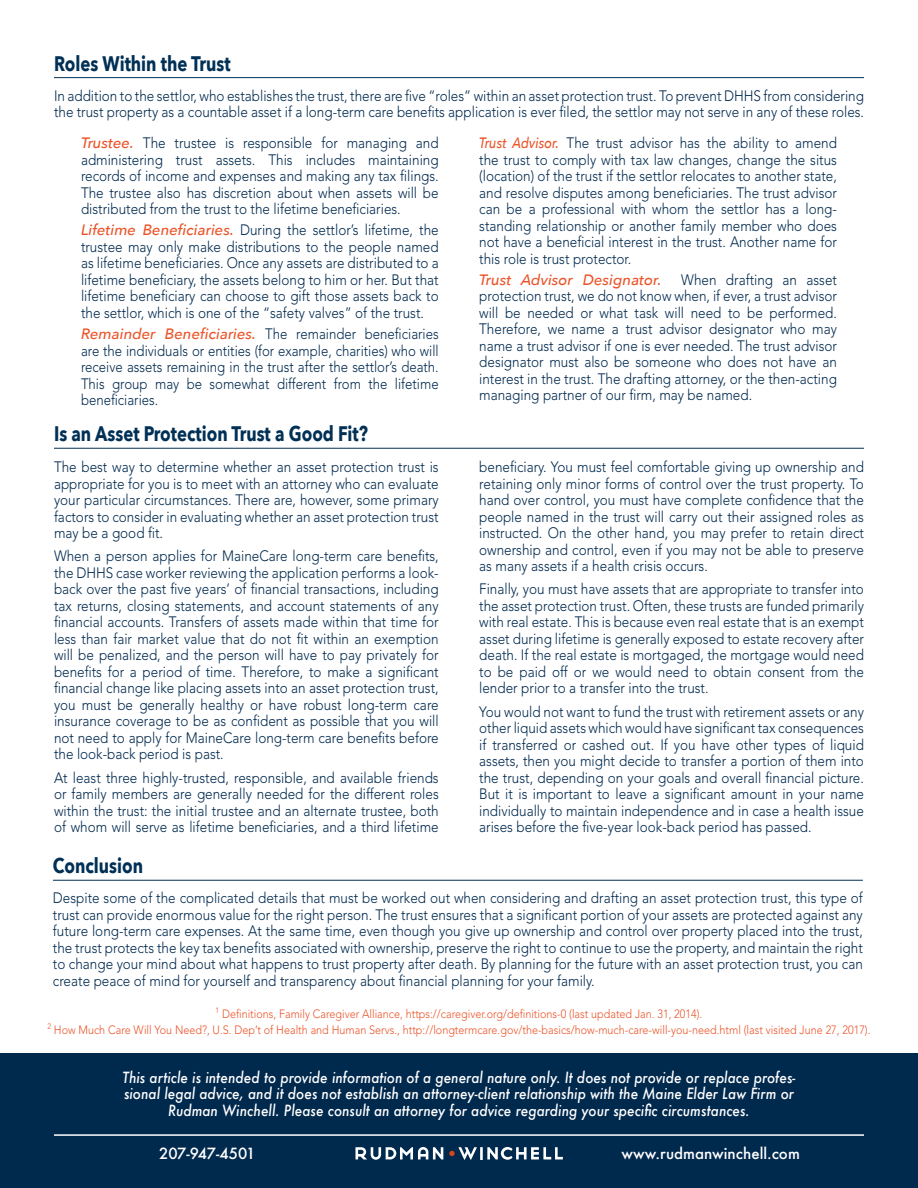
<style>
.page{position:relative;width:918px;height:1188px;background:#fff}
.page>*{position:absolute;margin:0;border:0;box-sizing:border-box;transform-origin:0 0}
.Speaker_name{font:700 21px "Avenir Next";color:#003056;scale:.8 1}
.Speaker_name-2{font:300 15px/16.5px "Avenir LT Std";color:#00294e;text-align:justify;scale:.9 1}
.Role_Name{font:300 15px/16.5px "Avenir LT Std";color:#00294e;text-align:justify;scale:.9 1}
.Speaker_name-3{font:italic 500 15px/16.5px "Futura";color:#fff;text-align:center;scale:.9 1}
.Role_Name-2{font:300 15px/16.5px "Avenir LT Std";color:#00294e;text-align:justify;scale:.88 1}
.t1{font:500 15px "Futura";color:#fff}
.Role_Name-3{font:italic 500 15px "Avenir Next";color:#ec5328}
.Speaker_name-4{font:300 12px "Avenir LT Std";color:#ec5328;scale:.9 1}
.s1{font-family:"Avenir Next";font-weight:500;font-style:italic;color:#ec5328}
</style>
<div class="page">
<hr style="left:54px;top:77px;width:810px;height:1px;background:#003056">
<hr style="left:54px;top:448px;width:810px;height:1px;background:#003056">
<hr style="left:53px;top:880px;width:810px;height:1px;background:#003056">
<div style="left:0;top:1053px;width:918px;height:135px;background:#00294e"></div>
<svg style="left:355px;top:1147px;width:208px;height:13px"></svg>
<hr style="left:54px;top:1134px;width:810px;height:2px;background:#fff">
<p class="Speaker_name" style="left:54px;top:45px;width:222px">Roles Within the Trust</p>
<p class="Speaker_name-2" style="left:54px;top:87px;width:902px">In addition to the settlor, who establishes the trust, there are five “roles” within an asset protection trust. To prevent DHHS from considering the trust property as a countable asset if a long-term care benefits application is ever filed, the settlor may not serve in any of these roles.</p>
<p class="Role_Name" style="left:81px;top:135px;width:399px"><span class="s1">Trustee.</span> The trustee is responsible for managing and administering trust assets. This includes maintaining records of income and expenses and making any tax filings.<br>The trustee also has discretion about when assets will be distributed from the trust to the lifetime beneficiaries.</p>
<p class="Role_Name" style="left:81px;top:222px;width:399px"><span class="s1">Lifetime Beneficiaries.</span> During the settlor’s lifetime, the trustee may only make distributions to the people named as lifetime beneficiaries. Once any assets are distributed to a lifetime beneficiary, the assets belong to him or her. But that lifetime beneficiary can choose to gift those assets back to the settlor, which is one of the “safety valves” of the trust.</p>
<p class="Role_Name-2" style="left:81px;top:326px;width:408px"><span class="s1">Remainder Beneficiaries.</span> The remainder beneficiaries are the individuals or entities (for example, charities) who will receive assets remaining in the trust after the settlor’s death.<br>This group may be somewhat different from the lifetime beneficiaries.</p>
<p class="Role_Name" style="left:479px;top:135px;width:399px"><span class="s1">Trust Advisor.</span> The trust advisor has the ability to amend the trust to comply with tax law changes, change the situs (location) of the trust if the settlor relocates to another state, and resolve disputes among beneficiaries. The trust advisor can be a professional with whom the settlor has a long&shy;standing relationship or another family member who does not have a beneficial interest in the trust. Another name for this role is trust protector.</p>
<p class="Role_Name-3" style="left:479px;top:267px;width:184px">Trust Advisor Designator.</p>
<p class="Role_Name" style="left:479px;top:272px;width:399px;text-indent:202px">When drafting an asset protection trust, we do not know when, if ever, a trust advisor will be needed or what task will need to be performed.<br>Therefore, we name a trust advisor designator who may name a trust advisor if one is ever needed. The trust advisor designator must also be someone who does not have an interest in the trust. The drafting attorney, or the then-acting managing partner of our firm, may be named.</p>
<p class="Speaker_name" style="left:54px;top:416px;width:394px">Is an Asset Protection Trust a Good Fit?</p>
<p class="Speaker_name-2" style="left:54px;top:459px;width:429px">The best way to determine whether an asset protection trust is appropriate for you is to meet with an attorney who can evaluate your particular circumstances. There are, however, some primary factors to consider in evaluating whether an asset protection trust may be a good fit.</p>
<p class="Speaker_name-2" style="left:54px;top:548px;width:429px">When a person applies for MaineCare long-term care benefits, the DHHS case worker reviewing the application performs a look&shy;back over the past five years’ of financial transactions, including tax returns, closing statements, and account statements of any financial accounts. Transfers of assets made within that time for less than fair market value that do not fit within an exemption will be penalized, and the person will have to pay privately for benefits for a period of time. Therefore, to make a significant financial change like placing assets into an asset protection trust, you must be generally healthy or have robust long-term care insurance coverage to be as confident as possible that you will not need to apply for MaineCare long-term care benefits before the look-back period is past.</p>
<p class="Speaker_name-2" style="left:54px;top:769px;width:429px">At least three highly-trusted, responsible, and available friends or family members are generally needed for the different roles within the trust: the initial trustee and an alternate trustee, both of whom will serve as lifetime beneficiaries, and a third lifetime</p>
<p class="Speaker_name-2" style="left:479px;top:459px;width:429px">beneficiary. You must feel comfortable giving up ownership and retaining only minor forms of control over the trust property. To hand over control, you must have complete confidence that the people named in the trust will carry out their assigned roles as instructed. On the other hand, you may prefer to retain direct ownership and control, even if you may not be able to preserve as many assets if a health crisis occurs.</p>
<p class="Speaker_name-2" style="left:479px;top:581px;width:429px">Finally, you must have assets that are appropriate to transfer into the asset protection trust. Often, these trusts are funded primarily with real estate. This is because even real estate that is an exempt asset during lifetime is generally exposed to estate recovery after death. If the real estate is mortgaged, the mortgage would need to be paid off or we would need to obtain consent from the lender prior to a transfer into the trust.</p>
<p class="Speaker_name-2" style="left:479px;top:703px;width:429px">You would not want to fund the trust with retirement assets or any other liquid assets which would have significant tax consequences if transferred or cashed out. If you have other types of liquid assets, then you might decide to transfer a portion of them into the trust, depending on your goals and overall financial picture.<br>But it is important to leave a significant amount in your name individually to maintain independence and in case a health issue arises before the five-year look-back period has passed.</p>
<p class="Speaker_name" style="left:53px;top:848px;width:114px">Conclusion</p>
<p class="Speaker_name-2" style="left:53px;top:890px;width:901px">Despite some of the complicated details that must be worked out when considering and drafting an asset protection trust, this type of trust can provide enormous value for the right person. The trust ensures that a significant portion of your assets are protected against any future long-term care expenses. At the same time, even though you give up ownership and control over property placed into the trust, the trust protects the key tax benefits associated with ownership, preserve the right to continue to use the property, and maintain the right to change your mind about what happens to trust property after death. By planning for the future with an asset protection trust, you can create peace of mind for yourself and transparency about financial planning for your family.</p>
<p class="Speaker_name-4" style="left:216px;top:1007px;width:542px"><sup>1</sup> Definitions, Family Caregiver Alliance, https://caregiver.org/definitions-0 (last updated Jan. 31, 2014).</p>
<p class="Speaker_name-4" style="left:47px;top:1023px;width:916px"><sup>2</sup> How Much Care Will You Need?, U.S. Dep’t of Health and Human Servs., http://longtermcare.gov/the-basics/how-much-care-will-you-need.html (last visited June 27, 2017).</p>
<p class="Speaker_name-3" style="left:123px;top:1069px;width:749px">This article is intended to provide information of a general nature only. It does not provide or replace profes&shy;sional legal advice, and it does not establish an attorney-client relationship with the Maine Elder Law Firm or<br>Rudman Winchell. Please consult an attorney for advice regarding your specific circumstances.</p>
<p class="t1" style="left:159px;top:1144px;width:98px">207-947-4501</p>
<p class="t1" style="left:622px;top:1144px;width:180px">www.rudmanwinchell.com</p>
</div>
